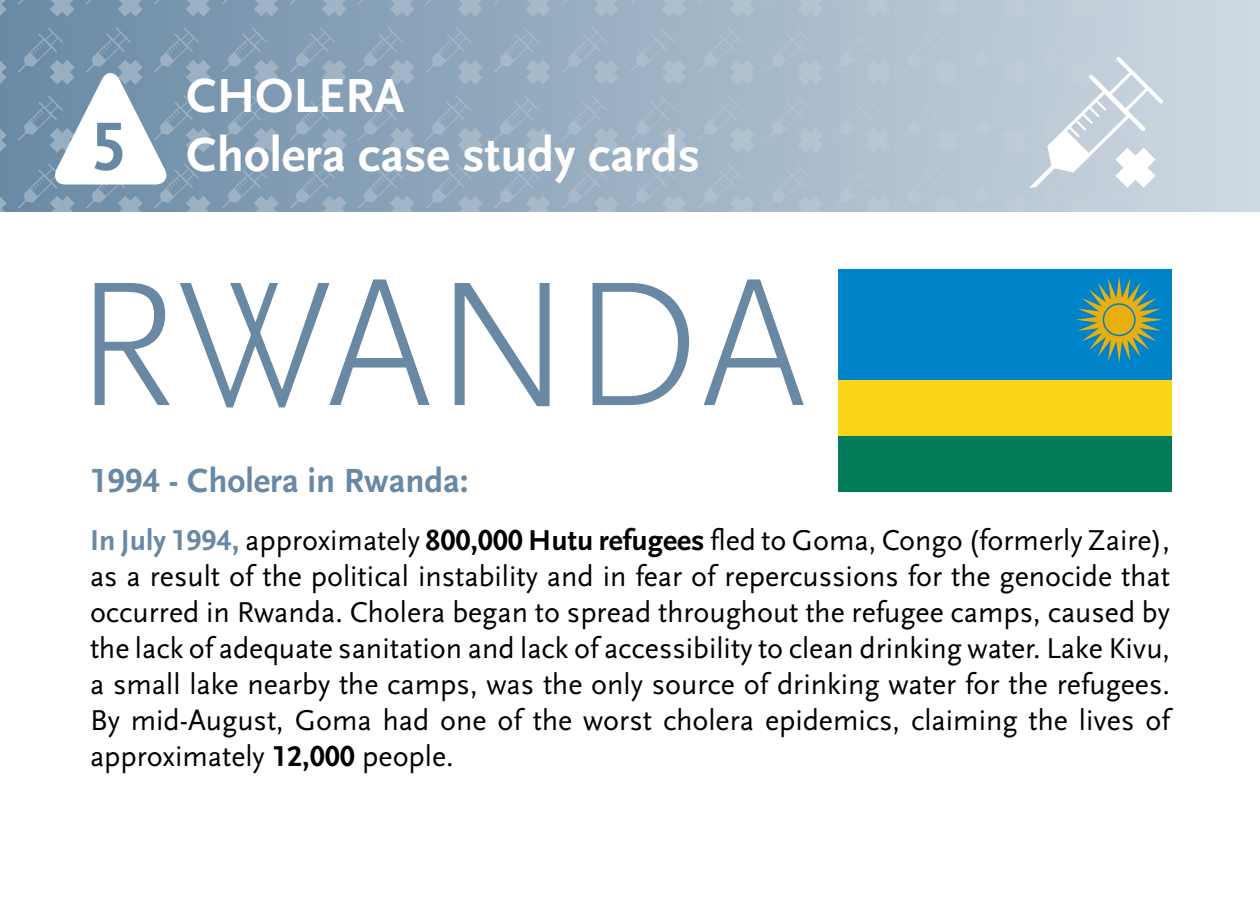
<style>
.page{position:relative;width:1260px;height:900px;background:#fff}
.page>*{position:absolute;margin:0;border:0;box-sizing:border-box;transform-origin:0 0}
.t1{font:300 185px "Scala Sans OT";color:#6888a4}
.t2{font:700 71.25px "Scala Sans LF";color:#6888a4}
.t3{font:700 50px/58.8px "Scala Sans LF";color:#fff}
.t4{font:700 35px "Scala Sans LF";color:#6888a4}
.t5{font:30px/36px "Scala Sans LF";color:#000;text-align:justify}
.s1{font-weight:700;color:#6888a4}
.s2{font-weight:700}
</style>
<div class="page">
<svg style="left:0;top:0;width:1260px;height:212px;background:#9eb2c4"></svg>
<svg style="left:53px;top:73px;width:114px;height:112px"></svg>
<svg style="left:1029px;top:57px;width:134px;height:131px"></svg>
<div style="left:839px;top:269px;width:333px;height:111px;background:#0084c9"></div>
<div style="left:839px;top:380px;width:333px;height:56px;background:#f9d616"></div>
<div style="left:839px;top:436px;width:333px;height:56px;background:#007c59"></div>
<svg style="left:1076px;top:277px;width:86px;height:86px"></svg>
<div style="left:1103px;top:304px;width:32px;height:31px;background:#eaaf0f;border-radius:50%"></div>
<div style="left:1103px;top:303px;width:33px;height:33px;border:2px solid #0084c9;border-radius:50%"></div>
<h2 class="t2" style="left:91px;top:108px;width:37px">5</h2>
<h3 class="t3" style="left:187px;top:67px;width:515px">CHOLERA<br>Cholera case study cards</h3>
<h1 class="t1" style="left:73px;top:246px;width:736px">RWANDA</h1>
<p class="t4" style="left:90px;top:462px;width:380px">1994 - Cholera in Rwanda:</p>
<p class="t5" style="left:90px;top:523px;width:1082px"><span class="s1">In July 1994,</span> approximately <span class="s2">800,000 Hutu refugees</span> fled to Goma, Congo (formerly Zaire), as a result of the political instability and in fear of repercussions for the genocide that occurred in Rwanda. Cholera began to spread throughout the refugee camps, caused by the lack of adequate sanitation and lack of accessibility to clean drinking water. Lake Kivu, a small lake nearby the camps, was the only source of drinking water for the refugees.<br>By mid-August, Goma had one of the worst cholera epidemics, claiming the lives of approximately <span class="s2">12,000</span> people.</p>
</div>
